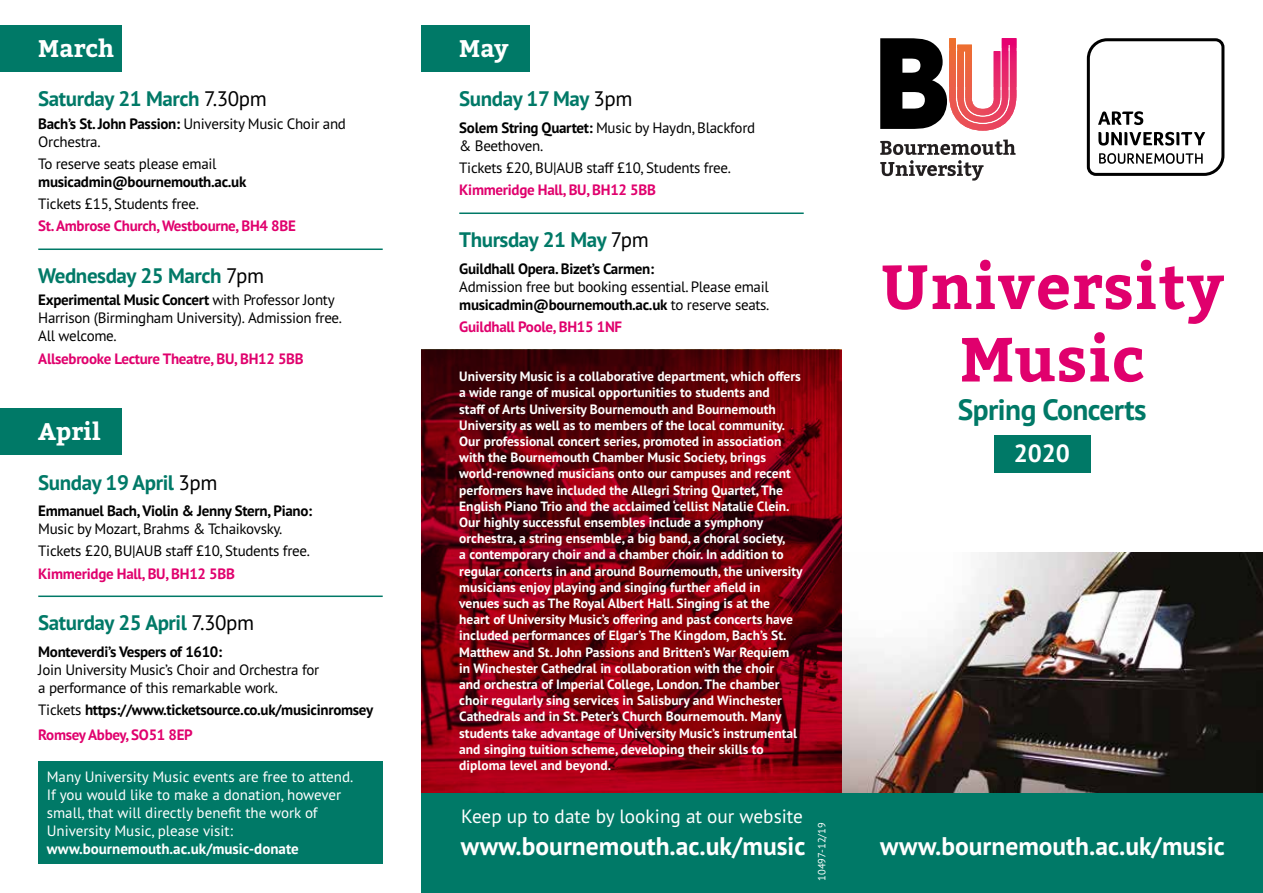
<style>
.page{position:relative;width:1263px;height:893px;background:#fff}
.page>*{position:absolute;margin:0;border:0;box-sizing:border-box;transform-origin:0 0}
.t1{font:700 62.1px/72.4px "Bitter";letter-spacing:.015em;color:#e0006d;text-align:center}
.t2{font:700 29.4px "PT Sans Pro";letter-spacing:-.02em;color:#007967}
.t3{font:700 25.5px "PT Sans Pro";color:#fff}
.t4{font:700 24.9px "PT Sans Pro";color:#fff}
.t5{font:700 24px "Bitter";color:#fff}
.t6{font:700 21px "PT Sans Pro";letter-spacing:-.02em;color:#007967}
.t7{font:19.2px "PT Sans Pro";color:#fff}
.t8{font:15px/18px "PT Sans Pro";letter-spacing:-.02em;color:#000}
.t9{font:700 15px/25.2px "PT Sans Pro";letter-spacing:-.02em;color:#000}
.t10{font:15px/18px "PT Sans Pro";color:#fff}
.t11{font:700 15px "PT Sans Pro";letter-spacing:-.02em;color:#e0006d}
.t12{font:700 15px "PT Sans Pro";color:#fff}
.t13{font:700 13.5px/16.2px "PT Sans Pro";color:#fff}
.t14{font:10.5px "PT Sans Pro";color:#fff}
.s1{font-weight:400;color:#000}
.s2{font-weight:700}
.s3{font-weight:400}
.s4{color:#e0006d}
</style>
<div class="page">
<svg style="left:421px;top:350px;width:421px;height:443px;background:#74000b"></svg>
<img style="left:842px;top:553px;width:421px;height:240px">
<div style="left:421px;top:25px;width:109px;height:47px;background:#007967"></div>
<div style="left:994px;top:435px;width:96px;height:37px;background:#007967"></div>
<div style="left:421px;top:793px;width:842px;height:100px;background:#007967"></div>
<svg style="left:880px;top:139px;width:135px;height:42px"></svg>
<svg style="left:880px;top:38px;width:136px;height:93px"></svg>
<svg style="left:1086px;top:38px;width:139px;height:138px"></svg>
<div style="left:0;top:25px;width:122px;height:47px;background:#007967"></div>
<div style="left:0;top:408px;width:122px;height:47px;background:#007967"></div>
<hr style="left:38px;top:595px;width:345px;height:2px;background:#007967">
<hr style="left:459px;top:212px;width:345px;height:2px;background:#007967">
<div style="left:38px;top:762px;width:345px;height:102px;background:#007967"></div>
<hr style="left:38px;top:248px;width:345px;height:2px;background:#007967">
<h3 class="t5" style="left:38px;top:30px;width:77px">March</h3>
<h3 class="t6" style="left:38px;top:85px;width:230px">Saturday 21 March <span class="s1">7.30pm</span></h3>
<p class="t8" style="left:38px;top:114px;width:309px"><span class="s2">Bach’s St. John Passion:</span> University Music Choir and<br>Orchestra.</p>
<p class="t8" style="left:38px;top:154px;width:180px">To reserve seats please email</p>
<p class="t9" style="left:38px;top:169px;width:210px">musicadmin@bournemouth.ac.uk</p>
<p class="t8" style="left:38px;top:195px;width:162px">Tickets £15, Students free.</p>
<p class="t11" style="left:38px;top:216px;width:259px">St. Ambrose Church, Westbourne, BH4 8BE</p>
<h3 class="t6" style="left:38px;top:262px;width:227px">Wednesday 25 March <span class="s1">7pm</span></h3>
<p class="t8" style="left:38px;top:291px;width:305px"><span class="s2">Experimental Music Concert</span> with Professor Jonty<br>Harrison (Birmingham University). Admission free.<br>All welcome.</p>
<p class="t11" style="left:38px;top:349px;width:267px">Allsebrooke Lecture Theatre, BU, BH12 5BB</p>
<h3 class="t5" style="left:38px;top:413px;width:64px">April</h3>
<h3 class="t6" style="left:38px;top:468px;width:181px">Sunday 19 April <span class="s1">3pm</span></h3>
<p class="t9" style="left:38px;top:498px;width:275px">Emmanuel Bach, Violin &amp; Jenny Stern, Piano:</p>
<p class="t8" style="left:38px;top:517px;width:273px;line-height:22.2px">Music by Mozart, Brahms &amp; Tchaikovsky.<br>Tickets £20, BU|AUB staff £10, Students free.</p>
<p class="t11" style="left:38px;top:563px;width:198px">Kimmeridge Hall, BU, BH12 5BB</p>
<h3 class="t6" style="left:38px;top:609px;width:217px">Saturday 25 April <span class="s1">7.30pm</span></h3>
<p class="t9" style="left:38px;top:639px;width:185px">Monteverdi’s Vespers of 1610:</p>
<p class="t8" style="left:38px;top:660px;width:282px">Join University Music’s Choir and Orchestra for a performance of this remarkable work.</p>
<p class="t9" style="left:38px;top:697px;width:336px"><span class="s3">Tickets</span> https://www.ticketsource.co.uk/musicinromsey<br><span class="s4">Romsey Abbey, SO51 8EP</span></p>
<p class="t10" style="left:47px;top:767px;width:308px">Many University Music events are free to attend.<br>If you would like to make a donation, however small, that will directly benefit the work of University Music, please visit:</p>
<p class="t12" style="left:47px;top:838px;width:254px">www.bournemouth.ac.uk/music-donate</p>
<h3 class="t5" style="left:459px;top:30px;width:51px">May</h3>
<h3 class="t6" style="left:459px;top:85px;width:175px">Sunday 17 May <span class="s1">3pm</span></h3>
<p class="t8" style="left:459px;top:118px;width:297px"><span class="s2">Solem String Quartet:</span> Music by Haydn, Blackford &amp; Beethoven.</p>
<p class="t8" style="left:459px;top:159px;width:273px">Tickets £20, BU|AUB staff £10, Students free.</p>
<p class="t11" style="left:459px;top:180px;width:198px">Kimmeridge Hall, BU, BH12 5BB</p>
<h3 class="t6" style="left:459px;top:226px;width:191px">Thursday 21 May <span class="s1">7pm</span></h3>
<p class="t9" style="left:459px;top:256px;width:196px">Guildhall Opera. Bizet’s Carmen:</p>
<p class="t8" style="left:459px;top:277px;width:312px">Admission free but booking essential. Please email <span class="s2">musicadmin@bournemouth.ac.uk</span> to reserve seats.</p>
<p class="t11" style="left:459px;top:317px;width:164px">Guildhall Poole, BH15 1NF</p>
<p class="t13" style="left:459px;top:368px;width:345px">University Music is a collaborative department, which offers a wide range of musical opportunities to students and<br>staff of Arts University Bournemouth and Bournemouth University as well as to members of the local community.<br>Our professional concert series, promoted in association with the Bournemouth Chamber Music Society, brings world-renowned musicians onto our campuses and recent performers have included the Allegri String Quartet, The English Piano Trio and the acclaimed ‘cellist Natalie Clein.<br>Our highly successful ensembles include a symphony orchestra, a string ensemble, a big band, a choral society,<br>a contemporary choir and a chamber choir. In addition to regular concerts in and around Bournemouth, the university musicians enjoy playing and singing further afield in venues such as The Royal Albert Hall. Singing is at the heart of University Music’s offering and past concerts have included performances of Elgar’s The Kingdom, Bach’s St.<br>Matthew and St. John Passions and Britten’s War Requiem in Winchester Cathedral in collaboration with the choir<br>and orchestra of Imperial College, London. The chamber choir regularly sing services in Salisbury and Winchester Cathedrals and in St. Peter’s Church Bournemouth. Many students take advantage of University Music’s instrumental and singing tuition scheme, developing their skills to diploma level and beyond.</p>
<h1 class="t1" style="left:880px;top:249px;width:345px">University<br>Music</h1>
<h2 class="t2" style="left:958px;top:390px;width:190px">Spring Concerts</h2>
<h3 class="t4" style="left:1014px;top:437px;width:58px">2020</h3>
<h3 class="t7" style="left:461px;top:804px;width:343px">Keep up to date by looking at our website</h3>
<p class="t14" style="left:815px;top:881px;width:60px;rotate:-90deg">10497-12/19</p>
<h3 class="t3" style="left:461px;top:829px;width:346px">www.bournemouth.ac.uk/music</h3>
<h3 class="t3" style="left:880px;top:829px;width:346px">www.bournemouth.ac.uk/music</h3>
</div>
